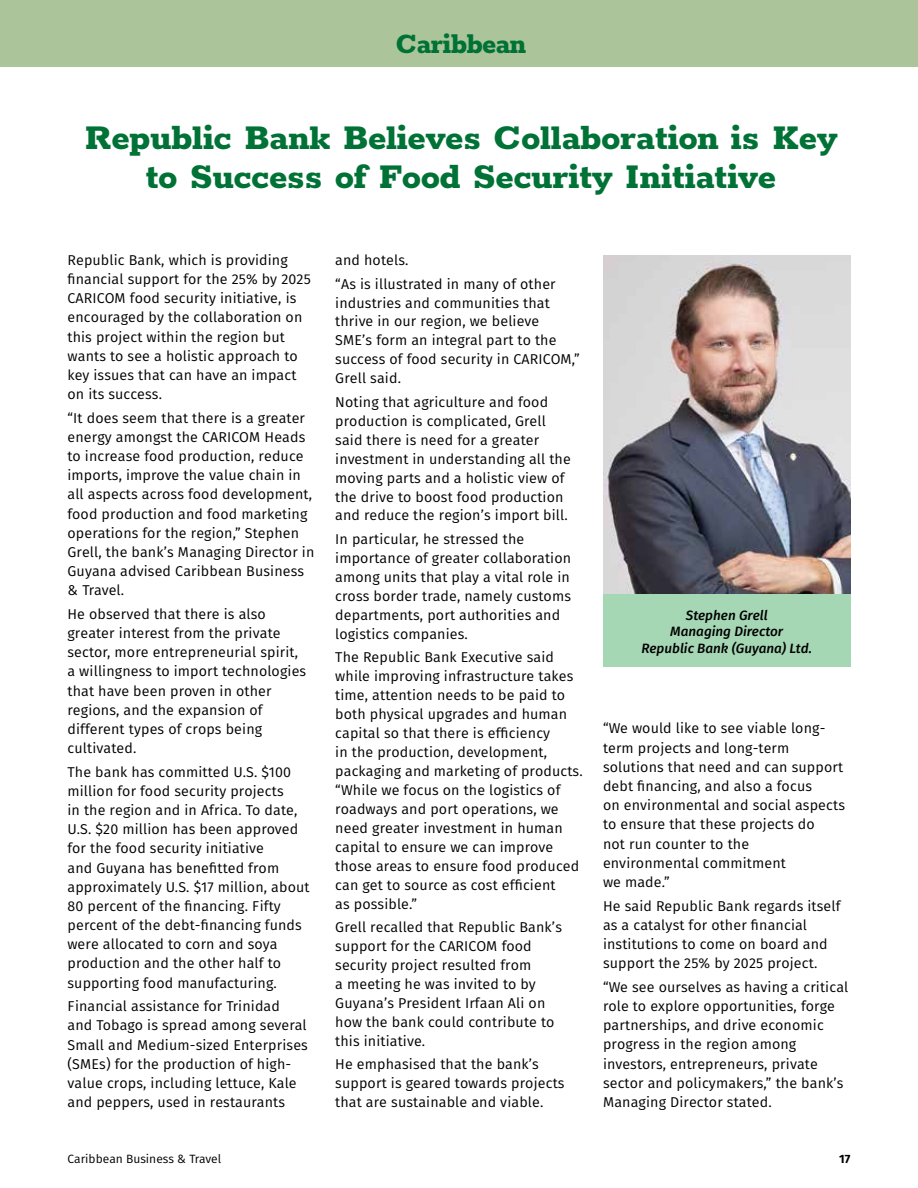
<style>
.page{position:relative;width:918px;height:1188px;background:#fff}
.page>*{position:absolute;margin:0;border:0;box-sizing:border-box;transform-origin:0 0}
.t1{font:800 39px/39px "Rokkitt";color:#007236;text-align:center}
.t2{font:800 31.5px "Rokkitt";letter-spacing:-.01em;color:#007236;scale:.95 1}
.t3{font:14.25px/19.2px "Fira Sans";letter-spacing:.01em;color:#000}
.t4{font:italic 500 13.5px/16.5px "Fira Sans";color:#000;text-align:center}
.t5{font:12px "Fira Sans";color:#000}
.t6{font:700 12px "Fira Sans";color:#000}
</style>
<div class="page">
<div style="left:0;top:0;width:918px;height:68px;background:#abc499"></div>
<img style="left:603px;top:255px;width:247px;height:339px">
<div style="left:603px;top:594px;width:247px;height:72px;background:#a5d7b5"></div>
<h2 class="t2" style="left:396px;top:19px;width:139px">Caribbean</h2>
<h1 class="t1" style="left:84px;top:115px;width:755px">Republic Bank Believes Collaboration is Key to Success of Food Security Initiative</h1>
<p class="t3" style="left:68px;top:250px;width:245px">Republic Bank, which is providing financial support for the 25% by 2025<br>CARICOM food security initiative, is encouraged by the collaboration on this project within the region but wants to see a holistic approach to key issues that can have an impact on its success.</p>
<p class="t3" style="left:68px;top:408px;width:248px">“It does seem that there is a greater energy amongst the CARICOM Heads to increase food production, reduce imports, improve the value chain in all aspects across food development, food production and food marketing operations for the region,” Stephen Grell, the bank’s Managing Director in Guyana advised Caribbean Business &amp; Travel.</p>
<p class="t3" style="left:68px;top:604px;width:240px">He observed that there is also greater interest from the private sector, more entrepreneurial spirit, a willingness to import technologies that have been proven in other regions, and the expansion of different types of crops being cultivated.</p>
<p class="t3" style="left:68px;top:762px;width:244px">The bank has committed U.S. $100 million for food security projects<br>in the region and in Africa. To date, U.S. $20 million has been approved for the food security initiative<br>and Guyana has benefitted from approximately U.S. $17 million, about 80 percent of the financing. Fifty percent of the debt-financing funds were allocated to corn and soya production and the other half to supporting food manufacturing.</p>
<p class="t3" style="left:68px;top:996px;width:242px">Financial assistance for Trinidad and Tobago is spread among several Small and Medium-sized Enterprises (SMEs) for the production of high&shy;value crops, including lettuce, Kale and peppers, used in restaurants</p>
<p class="t3" style="left:335px;top:248px;width:222px;line-height:23.4px">and hotels.<br>“As is illustrated in many of other</p>
<p class="t3" style="left:335px;top:293px;width:246px">industries and communities that thrive in our region, we believe<br>SME’s form an integral part to the success of food security in CARICOM,”<br>Grell said.</p>
<p class="t3" style="left:335px;top:392px;width:237px">Noting that agriculture and food production is complicated, Grell said there is need for a greater investment in understanding all the moving parts and a holistic view of the drive to boost food production and reduce the region’s import bill.</p>
<p class="t3" style="left:335px;top:529px;width:237px">In particular, he stressed the importance of greater collaboration among units that play a vital role in cross border trade, namely customs departments, port authorities and logistics companies.</p>
<p class="t3" style="left:335px;top:647px;width:249px">The Republic Bank Executive said while improving infrastructure takes time, attention needs to be paid to both physical upgrades and human capital so that there is efficiency<br>in the production, development, packaging and marketing of products. “While we focus on the logistics of roadways and port operations, we need greater investment in human capital to ensure we can improve those areas to ensure food produced can get to source as cost efficient<br>as possible.”</p>
<p class="t3" style="left:335px;top:917px;width:228px">Grell recalled that Republic Bank’s support for the CARICOM food security project resulted from<br>a meeting he was invited to by<br>Guyana’s President Irfaan Ali on how the bank could contribute to this initiative.</p>
<p class="t3" style="left:335px;top:1054px;width:231px">He emphasised that the bank’s support is geared towards projects that are sustainable and viable.</p>
<p class="t4" style="left:641px;top:606px;width:172px">Stephen Grell<br>Managing Director<br>Republic Bank (Guyana) Ltd.</p>
<p class="t3" style="left:603px;top:718px;width:244px">“We would like to see viable long&shy;term projects and long-term solutions that need and can support debt financing, and also a focus<br>on environmental and social aspects to ensure that these projects do<br>not run counter to the environmental commitment<br>we made.”</p>
<p class="t3" style="left:603px;top:896px;width:239px">He said Republic Bank regards itself as a catalyst for other financial institutions to come on board and support the 25% by 2025 project.</p>
<p class="t3" style="left:603px;top:977px;width:247px">“We see ourselves as having a critical role to explore opportunities, forge partnerships, and drive economic progress in the region among investors, entrepreneurs, private sector and policymakers,” the bank’s Managing Director stated.</p>
<p class="t5" style="left:68px;top:1150px;width:155px">Caribbean Business &amp; Travel</p>
<p class="t6" style="left:839px;top:1148px;width:13px">17</p>
</div>
